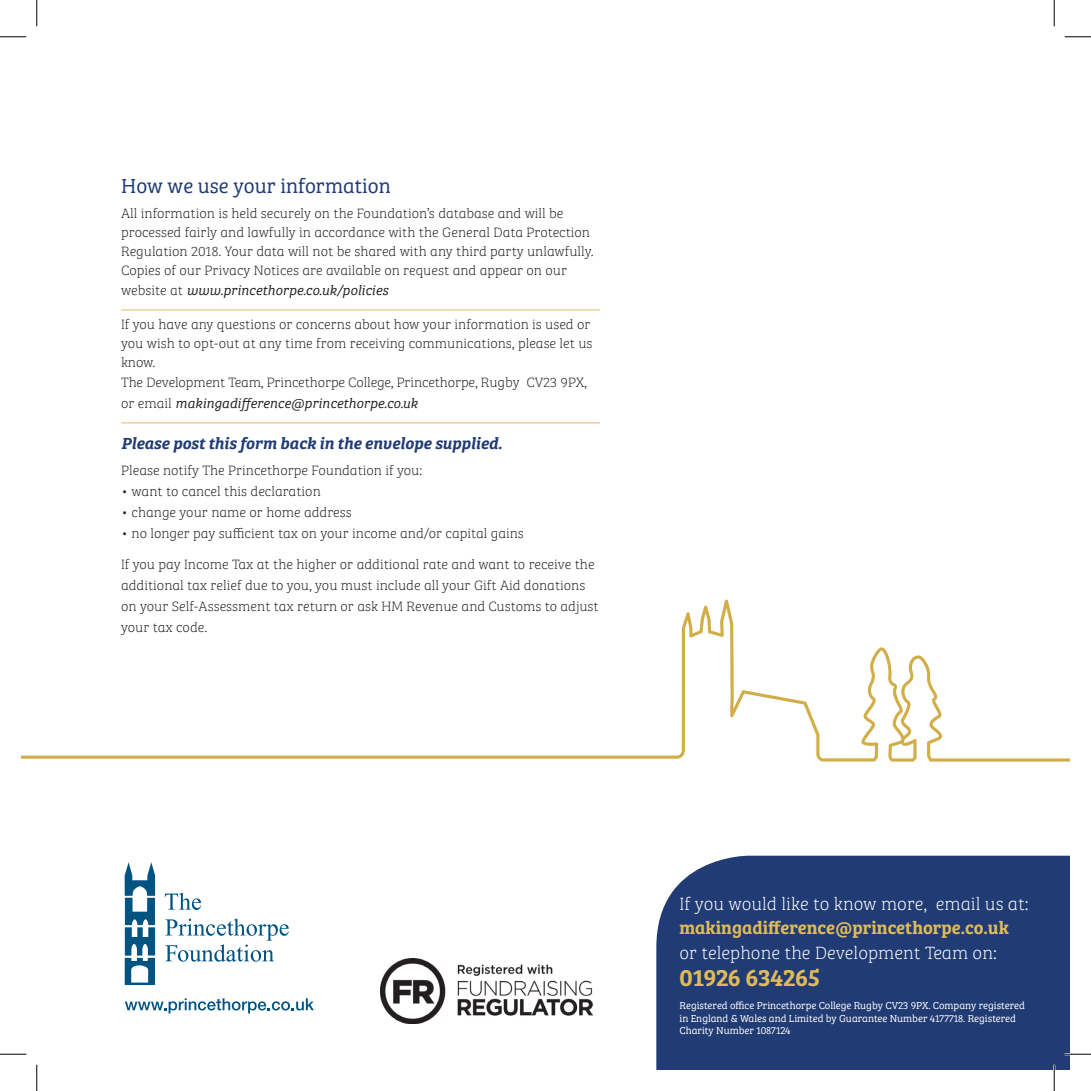
<style>
.page{position:relative;width:1091px;height:1091px;background:#fff}
.page>*{position:absolute;margin:0;border:0;box-sizing:border-box;transform-origin:0 0}
.t1{font:24.5px "Bree Serif Sb";letter-spacing:-.02em;color:#deba5b}
.t2{font:21px "Bree Serif Lt";color:#213b74}
.t3{font:18.38px "Bree Serif Th";color:#fff}
.t4{font:18.38px "Bree Serif Sb";color:#deba5b}
.t5{font:italic 16.62px "Bree Serif Sb";letter-spacing:-.005em;color:#213b74}
.t6{font:14px/19.2px "Bree Serif Th";color:#231f20}
.t7{font:italic 14px "Bree Serif Lt";color:#231f20}
.t8{font:10.5px/12.6px "Bree Serif Lt";color:#fff}
.s1{font-family:"Bree Serif Th";font-style:normal}
</style>
<div class="page">
<div style="left:656px;top:855px;width:413px;height:214px;background:#213b74"></div>
<svg style="left:125px;top:862px;width:30px;height:122px"></svg>
<svg style="left:165px;top:892px;width:36px;height:17px"></svg>
<svg style="left:165px;top:918px;width:124px;height:43px"></svg>
<svg style="left:125px;top:998px;width:189px;height:15px"></svg>
<img style="left:380px;top:958px;width:212px;height:65px">
<svg style="left:22px;top:309px;width:1047px;height:453px"></svg>
<hr style="left:1064px;top:1053px;width:26px;height:2px;background:#fff">
<hr style="left:1053px;top:1064px;width:2px;height:26px;background:#fff">
<svg style="left:0;top:36px;width:26px;height:1px"></svg>
<svg style="left:1064px;top:36px;width:26px;height:1px"></svg>
<svg style="left:0;top:1053px;width:26px;height:1px"></svg>
<svg style="left:1064px;top:1053px;width:26px;height:1px"></svg>
<svg style="left:36px;top:0;width:1px;height:26px"></svg>
<svg style="left:36px;top:1064px;width:1px;height:26px"></svg>
<svg style="left:1053px;top:0;width:1px;height:26px"></svg>
<svg style="left:1053px;top:1064px;width:1px;height:26px"></svg>
<h2 class="t2" style="left:121px;top:171px;width:271px">How we use your information</h2>
<p class="t6" style="left:121px;top:202px;width:474px">All information is held securely on the Foundation’s database and will be processed fairly and lawfully in accordance with the General Data Protection Regulation 2018. Your data will not be shared with any third party unlawfully.<br>Copies of our Privacy Notices are available on request and appear on our</p>
<p class="t7" style="left:121px;top:279px;width:268px"><span class="s1">website at</span> www.princethorpe.co.uk/policies</p>
<p class="t6" style="left:121px;top:314px;width:473px">If you have any questions or concerns about how your information is used or you wish to opt-out at any time from receiving communications, please let us know.<br>The Development Team, Princethorpe College, Princethorpe, Rugby CV23 9PX,</p>
<p class="t7" style="left:121px;top:392px;width:298px"><span class="s1">or email</span> makingadifference@princethorpe.co.uk</p>
<p class="t5" style="left:121px;top:430px;width:382px">Please post this form back in the envelope supplied.</p>
<p class="t6" style="left:121px;top:459px;width:303px">Please notify The Princethorpe Foundation if you:</p>
<p class="t6" style="left:121px;top:480px;width:201px">• want to cancel this declaration</p>
<p class="t6" style="left:121px;top:501px;width:232px">• change your name or home address</p>
<p class="t6" style="left:121px;top:522px;width:404px">• no longer pay sufficient tax on your income and/or capital gains</p>
<p class="t6" style="left:121px;top:552px;width:479px;line-height:21px">If you pay Income Tax at the higher or additional rate and want to receive the additional tax relief due to you, you must include all your Gift Aid donations on your Self-Assessment tax return or ask HM Revenue and Customs to adjust your tax code.</p>
<h3 class="t3" style="left:679px;top:890px;width:351px">If you would like to know more, email us at:</h3>
<h3 class="t4" style="left:679px;top:914px;width:331px">makingadifference@princethorpe.co.uk</h3>
<h3 class="t3" style="left:679px;top:939px;width:319px">or telephone the Development Team on:</h3>
<h1 class="t1" style="left:679px;top:959px;width:142px">01926 634265</h1>
<p class="t8" style="left:679px;top:998px;width:347px">Registered office Princethorpe College Rugby CV23 9PX. Company registered in England &amp; Wales and Limited by Guarantee Number 4177718. Registered<br>Charity Number 1087124</p>
</div>
